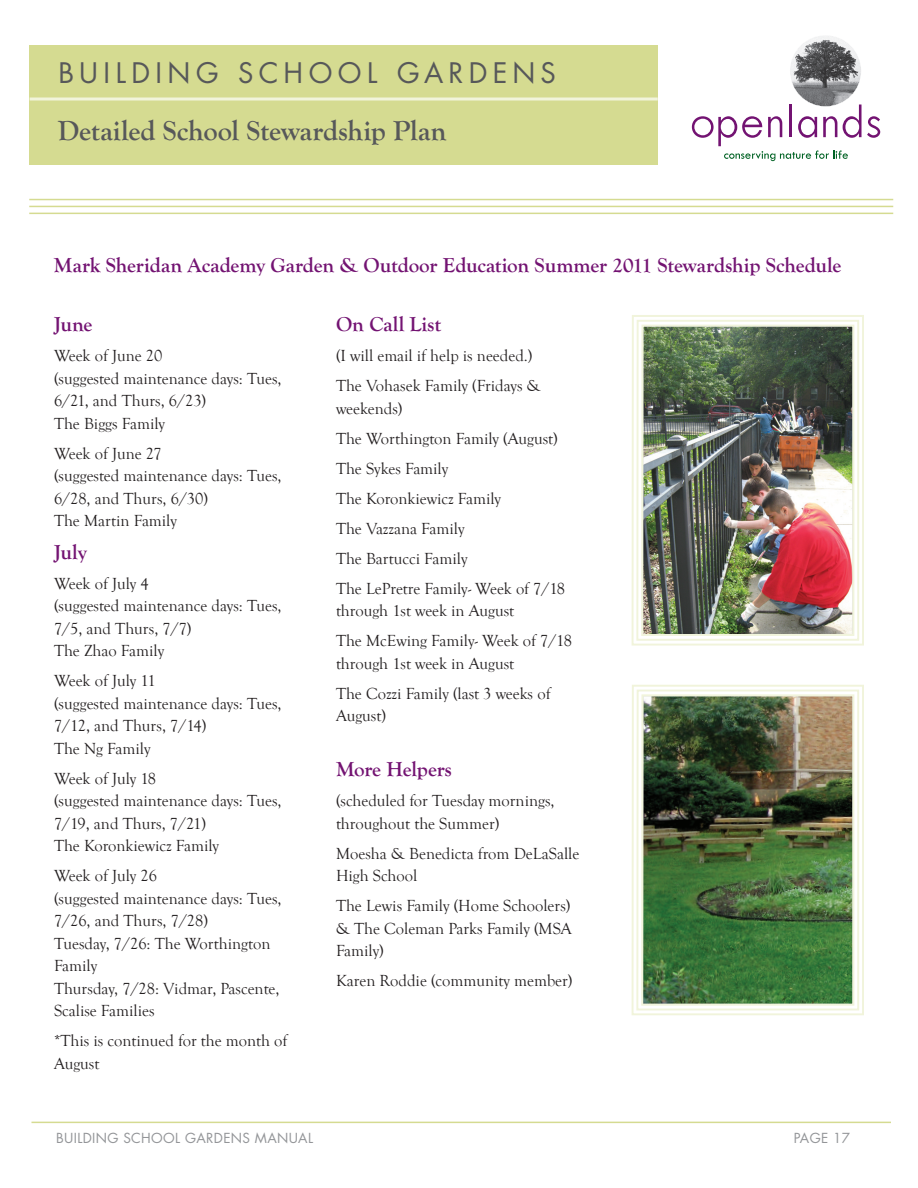
<style>
.page{position:relative;width:918px;height:1188px;background:#fff}
.page>*{position:absolute;margin:0;border:0;box-sizing:border-box;transform-origin:0 0}
.t1{font:700 28.5px "Goudy Old Style T";letter-spacing:-.005em;color:#57585a}
.t2{font:27.6px "Futura";letter-spacing:.195em;color:#57585a}
.t3{font:700 21px "Goudy Old Style T";letter-spacing:-.005em;color:#731372}
.t4{font:16.5px/22.5px "Goudy Old Style T";color:#231f20}
.t5{font:13.5px "Futura";letter-spacing:.025em;color:#939598}
</style>
<div class="page">
<svg style="left:692px;top:36px;width:188px;height:125px"></svg>
<div style="left:30px;top:45px;width:628px;height:120px;background:#d5db91"></div>
<hr style="left:29px;top:199px;width:864px;height:1px;background:#d5db91">
<hr style="left:29px;top:206px;width:864px;height:1px;background:#d5db91">
<hr style="left:29px;top:213px;width:864px;height:1px;background:#d5db91">
<hr style="left:30px;top:98px;width:628px;height:2px;background:#f1f4db">
<hr style="left:32px;top:1122px;width:859px;height:1px;background:#d5db91">
<svg style="left:631px;top:315px;width:233px;height:331px"></svg>
<svg style="left:635px;top:319px;width:225px;height:327px"></svg>
<img style="left:640px;top:324px;width:215px;height:322px">
<svg style="left:631px;top:685px;width:234px;height:439px"></svg>
<svg style="left:635px;top:689px;width:225px;height:435px"></svg>
<img style="left:640px;top:693px;width:215px;height:431px">
<h2 class="t2" style="left:58px;top:53px;width:499px">BUILDING SCHOOL GARDENS</h2>
<h1 class="t1" style="left:58px;top:114px;width:390px">Detailed School Stewardship Plan</h1>
<p class="t3" style="left:54px;top:253px;width:789px">Mark Sheridan Academy Garden &amp; Outdoor Education Summer 2011 Stewardship Schedule</p>
<p class="t3" style="left:54px;top:312px;width:40px">June</p>
<p class="t4" style="left:54px;top:345px;width:229px">Week of June 20<br>(suggested maintenance days: Tues,<br>6/21, and Thurs, 6/23)<br>The Biggs Family</p>
<p class="t4" style="left:54px;top:442px;width:229px">Week of June 27<br>(suggested maintenance days: Tues,<br>6/28, and Thurs, 6/30)<br>The Martin Family</p>
<p class="t3" style="left:54px;top:540px;width:34px">July</p>
<p class="t4" style="left:54px;top:572px;width:229px">Week of July 4<br>(suggested maintenance days: Tues,<br>7/5, and Thurs, 7/7)<br>The Zhao Family</p>
<p class="t4" style="left:54px;top:670px;width:229px">Week of July 11<br>(suggested maintenance days: Tues,<br>7/12, and Thurs, 7/14)<br>The Ng Family</p>
<p class="t4" style="left:54px;top:767px;width:229px">Week of July 18<br>(suggested maintenance days: Tues,<br>7/19, and Thurs, 7/21)<br>The Koronkiewicz Family</p>
<p class="t4" style="left:54px;top:865px;width:229px">Week of July 26<br>(suggested maintenance days: Tues,<br>7/26, and Thurs, 7/28)<br>Tuesday, 7/26: The Worthington<br>Family<br>Thursday, 7/28: Vidmar, Pascente,<br>Scalise Families</p>
<p class="t4" style="left:54px;top:1030px;width:235px">*This is continued for the month of<br>August</p>
<p class="t3" style="left:336px;top:312px;width:107px">On Call List</p>
<p class="t4" style="left:336px;top:341px;width:206px;line-height:30px">(I will email if help is needed.)<br>The Vohasek Family (Fridays &amp;</p>
<p class="t4" style="left:336px;top:393px;width:231px;line-height:30px">weekends)<br>The Worthington Family (August)<br>The Sykes Family<br>The Koronkiewicz Family<br>The Vazzana Family<br>The Bartucci Family<br>The LePretre Family- Week of 7/18</p>
<p class="t4" style="left:336px;top:596px;width:237px;line-height:30px">through 1st week in August<br>The McEwing Family- Week of 7/18</p>
<p class="t4" style="left:336px;top:648px;width:216px;line-height:30px">through 1st week in August<br>The Cozzi Family (last 3 weeks of</p>
<p class="t4" style="left:336px;top:705px;width:52px">August)</p>
<p class="t3" style="left:336px;top:758px;width:117px">More Helpers</p>
<p class="t4" style="left:336px;top:790px;width:220px">(scheduled for Tuesday mornings, throughout the Summer)</p>
<p class="t4" style="left:336px;top:842px;width:245px">Moesha &amp; Benedicta from DeLaSalle<br>High School</p>
<p class="t4" style="left:336px;top:895px;width:237px;text-align:justify">The Lewis Family (Home Schoolers) &amp; The Coleman Parks Family (MSA Family)</p>
<p class="t4" style="left:336px;top:970px;width:238px">Karen Roddie (community member)</p>
<p class="t5" style="left:56px;top:1129px;width:258px">BUILDING SCHOOL GARDENS MANUAL</p>
<p class="t5" style="left:794px;top:1129px;width:58px">PAGE 17</p>
</div>
